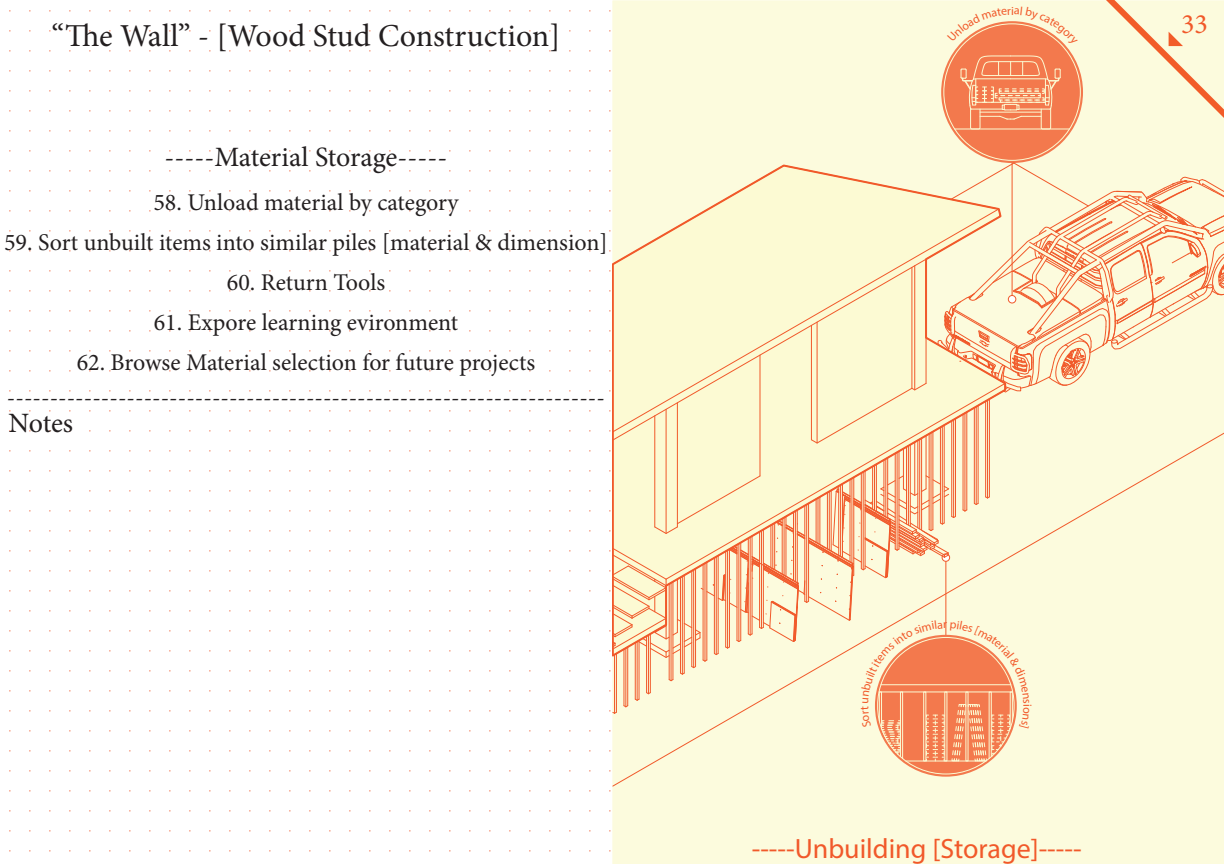
<style>
.page{position:relative;width:1224px;height:864px;background:#fff}
.page>*{position:absolute;margin:0;border:0;box-sizing:border-box;transform-origin:0 0}
.t1{font:32px "Minion Pro";color:#231f20}
.t2{font:28px "Minion Pro";letter-spacing:-.005em;color:#231f20}
.t3{font:28px "Myriad Pro";color:#f1592a}
.t4{font:28px "Minion Pro";color:#f1592a}
.t5{font:24px "Minion Pro";color:#231f20}
.t6{font:12px "Myriad Pro";color:#f1592a}
</style>
<div class="page">
<div style="left:613px;top:1px;width:611px;height:863px;background:#fcfbdd"></div>
<svg style="left:612px;top:443px;width:596px;height:344px"></svg>
<svg style="left:612px;top:475px;width:417px;height:302px"></svg>
<svg style="left:612px;top:0;width:612px;height:443px"></svg>
<p class="t1" style="left:52px;top:15px;width:510px">“The Wall” - [Wood Stud Construction]</p>
<p class="t2" style="left:165px;top:138px;width:284px">-----Material Storage-----</p>
<p class="t5" style="left:153px;top:187px;width:307px">58. Unload material by category</p>
<p class="t5" style="left:4px;top:227px;width:605px">59. Sort unbuilt items into similar piles [material &amp; dimension]</p>
<p class="t5" style="left:227px;top:267px;width:160px">60. Return Tools</p>
<p class="t5" style="left:154px;top:307px;width:306px">61. Expore learning evironment</p>
<p class="t5" style="left:77px;top:347px;width:460px">62. Browse Material selection for future projects</p>
<p class="t5" style="left:7px;top:381px;width:600px">----------------------------------------------------------------------</p>
<p class="t2" style="left:9px;top:405px;width:66px">Notes</p>
<p class="t6" style="left:1011px;top:3px;width:4px">i</p>
<p class="t4" style="left:1181px;top:6px;width:28px">33</p>
<p class="t6" style="left:1035px;top:704px;width:4px;rotate:90deg">i</p>
<p class="t3" style="left:752px;top:831px;width:331px">-----Unbuilding [Storage]-----</p>
</div>
